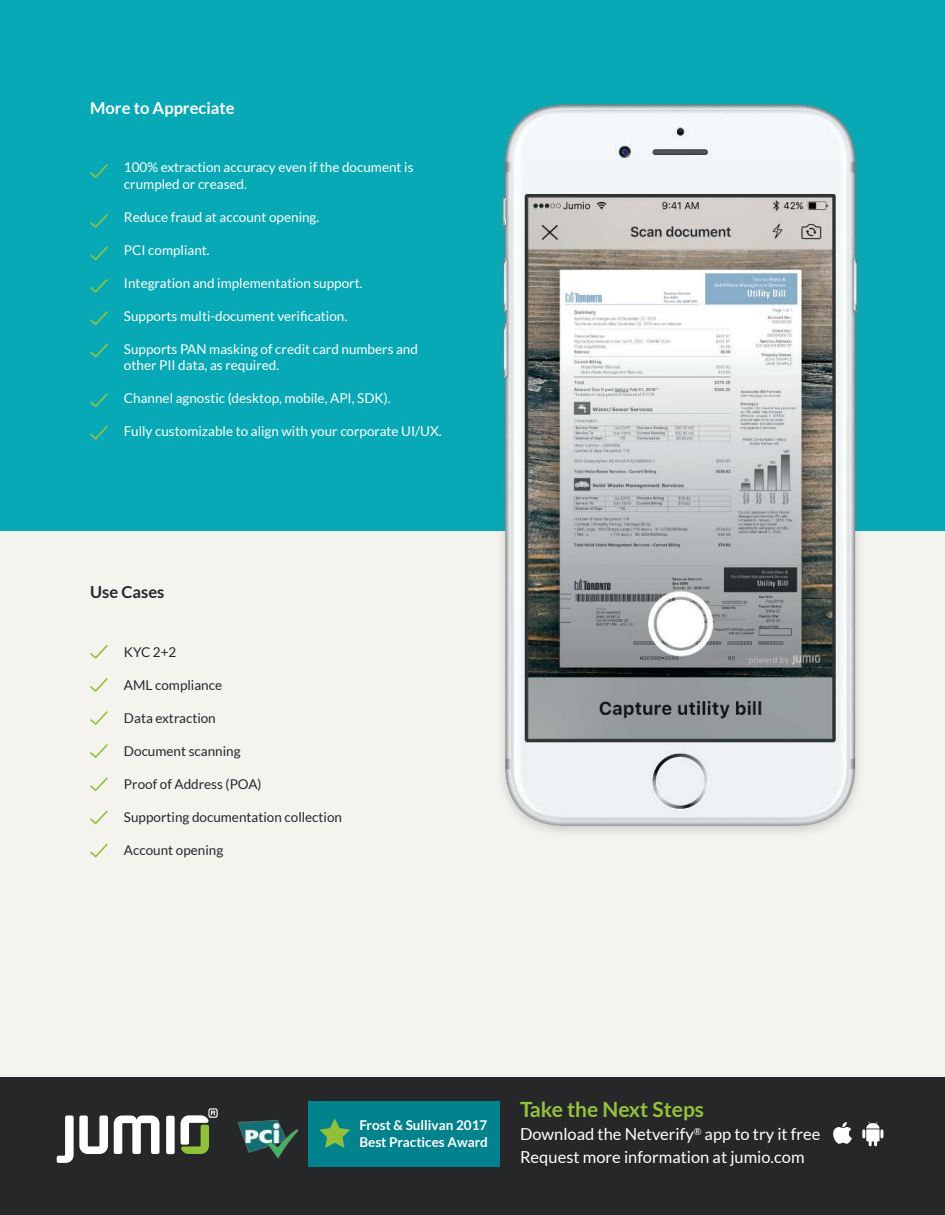
<style>
.page{position:relative;width:945px;height:1215px;background:#fff}
.page>*{position:absolute;margin:0;border:0;box-sizing:border-box;transform-origin:0 0}
.t1{font:700 21px "Lato";color:#95c13d}
.t2{font:16.5px/23.2px "Lato";color:#fff}
.t3{font:700 16.5px "Lato";color:#fff}
.t4{font:700 16.5px "Lato";color:#262729}
.t5{font:13.5px/16.5px "Lato";color:#fff}
.t6{font:13.5px "Lato";color:#262729}
.t7{font:700 13.5px/16.5px "Lato";color:#fff}
</style>
<div class="page">
<div style="left:0;top:522px;width:945px;height:565px;background:#f4f3ee"></div>
<div style="left:0;top:0;width:945px;height:531px;background:#07a9b6"></div>
<svg style="left:90px;top:164px;width:18px;height:14px"></svg>
<svg style="left:90px;top:214px;width:18px;height:14px"></svg>
<svg style="left:90px;top:247px;width:18px;height:13px"></svg>
<svg style="left:90px;top:279px;width:18px;height:14px"></svg>
<svg style="left:90px;top:311px;width:18px;height:14px"></svg>
<svg style="left:90px;top:344px;width:18px;height:14px"></svg>
<svg style="left:90px;top:393px;width:18px;height:14px"></svg>
<svg style="left:90px;top:426px;width:18px;height:14px"></svg>
<svg style="left:90px;top:645px;width:18px;height:14px"></svg>
<svg style="left:90px;top:678px;width:18px;height:14px"></svg>
<svg style="left:90px;top:711px;width:18px;height:14px"></svg>
<svg style="left:90px;top:744px;width:18px;height:14px"></svg>
<svg style="left:90px;top:777px;width:18px;height:14px"></svg>
<svg style="left:90px;top:811px;width:18px;height:13px"></svg>
<svg style="left:90px;top:844px;width:18px;height:13px"></svg>
<img style="left:500px;top:104px;width:360px;height:728px">
<div style="left:0;top:1077px;width:945px;height:138px;background:#262729"></div>
<svg style="left:833px;top:1122px;width:19px;height:22px"></svg>
<svg style="left:862px;top:1122px;width:21px;height:24px"></svg>
<div style="left:166px;top:1116px;width:9px;height:38px;background:#fff;border-radius:2px"></div>
<svg style="left:114px;top:1116px;width:46px;height:38px"></svg>
<svg style="left:57px;top:1116px;width:51px;height:47px"></svg>
<svg style="left:181px;top:1108px;width:37px;height:46px"></svg>
<img style="left:238px;top:1120px;width:60px;height:39px">
<div style="left:308px;top:1102px;width:192px;height:65px;background:#02828c"></div>
<svg style="left:319px;top:1118px;width:31px;height:30px"></svg>
<p class="t3" style="left:90px;top:102px;width:146px">More to Appreciate</p>
<p class="t5" style="left:124px;top:160px;width:291px">100% extraction accuracy even if the document is crumpled or creased.</p>
<p class="t5" style="left:124px;top:210px;width:197px">Reduce fraud at account opening.</p>
<p class="t5" style="left:124px;top:243px;width:87px">PCI compliant.</p>
<p class="t5" style="left:124px;top:276px;width:240px">Integration and implementation support.</p>
<p class="t5" style="left:124px;top:308px;width:225px">Supports multi-document verification.</p>
<p class="t5" style="left:124px;top:342px;width:296px">Supports PAN masking of credit card numbers and other PII data, as required.</p>
<p class="t5" style="left:124px;top:391px;width:268px">Channel agnostic (desktop, mobile, API, SDK).</p>
<p class="t5" style="left:124px;top:424px;width:319px">Fully customizable to align with your corporate UI/UX.</p>
<p class="t4" style="left:90px;top:586px;width:76px">Use Cases</p>
<p class="t6" style="left:124px;top:646px;width:54px">KYC 2+2</p>
<p class="t6" style="left:124px;top:679px;width:100px">AML compliance</p>
<p class="t6" style="left:124px;top:712px;width:93px">Data extraction</p>
<p class="t6" style="left:124px;top:745px;width:118px">Document scanning</p>
<p class="t6" style="left:124px;top:778px;width:139px">Proof of Address (POA)</p>
<p class="t6" style="left:124px;top:811px;width:220px">Supporting documentation collection</p>
<p class="t6" style="left:124px;top:844px;width:101px">Account opening</p>
<p class="t7" style="left:359px;top:1118px;width:130px">Frost &amp; Sullivan 2017<br>Best Practices Award</p>
<h1 class="t1" style="left:520px;top:1101px;width:186px">Take the Next Steps</h1>
<p class="t2" style="left:520px;top:1124px;width:302px">Download the Netverify<sup>®</sup> app to try it free<br>Request more information at jumio.com</p>
</div>
